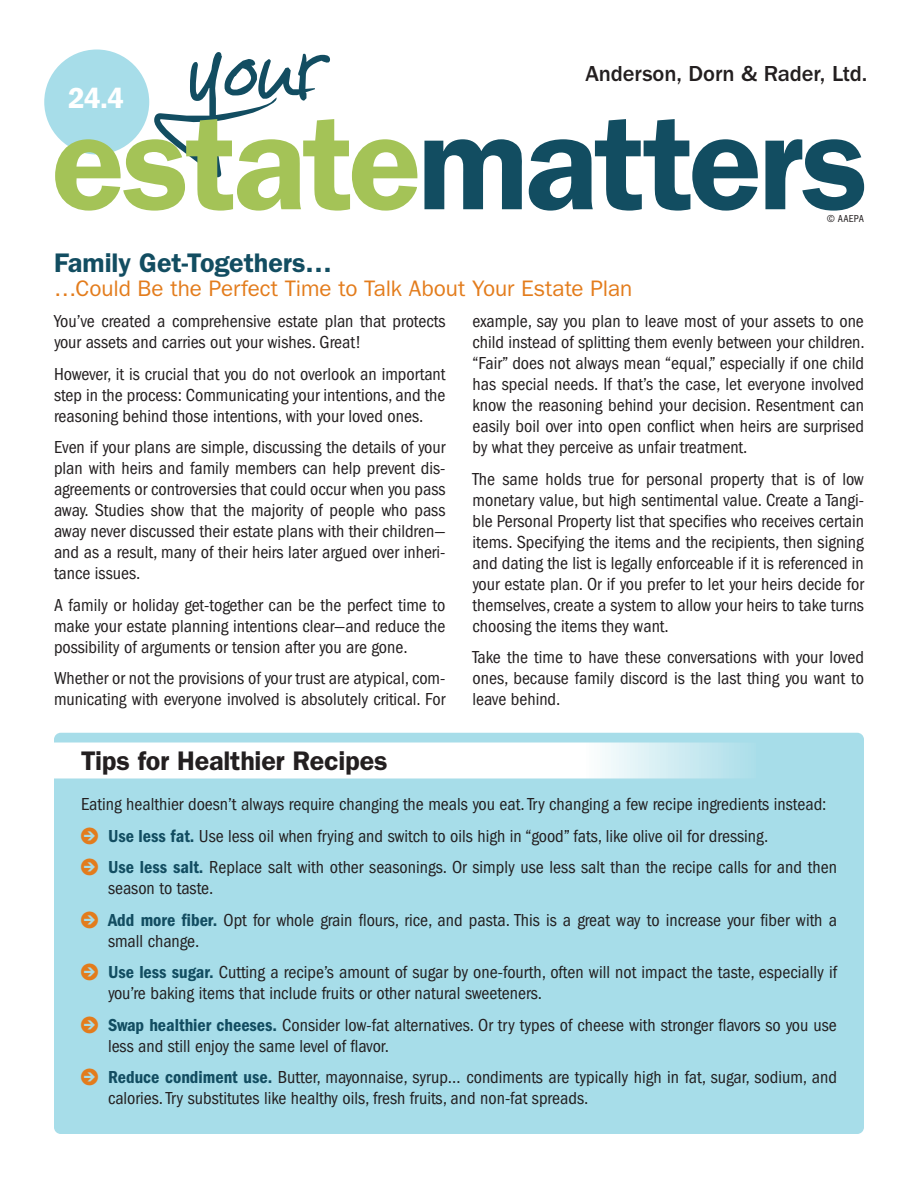
<style>
.page{position:relative;width:918px;height:1188px;background:#fff}
.page>*{position:absolute;margin:0;border:0;box-sizing:border-box;transform-origin:0 0}
.t1{font:301.5px "Script Jellyka Estrya";color:#124d61}
.t2{font:600 135px "ITC Franklin Gothic Std";letter-spacing:-.03em;color:#124d61}
.t3{font:30px "ITC Franklin Gothic Std Dm Cd";color:#fff;scale:1.1 1}
.t4{font:600 27px "ITC Franklin Gothic Std";letter-spacing:-.01em;color:#231f20}
.t5{font:600 27px "ITC Franklin Gothic Std";letter-spacing:-.005em;color:#124d61}
.t6{font:22.5px "ITC Franklin Gothic Std";letter-spacing:-.005em;color:#e37c1c}
.t7{font:500 22.5px "ITC Franklin Gothic Std";letter-spacing:-.005em;color:#231f20}
.t8{font:condensed 18px/21px "ITC Franklin Gothic Std";color:#231f20}
.t9{font:condensed 10.5px "ITC Franklin Gothic Std";letter-spacing:.02em;color:#231f20}
.s1{color:#a4c357}
.s2{font-family:"Symb Arrows";font-stretch:normal;color:#e37c1c}
.s3{font-family:"ITC Franklin Gothic Std Dm Cd";font-stretch:normal;color:#124d61}
</style>
<div class="page">
<div style="left:44px;top:50px;width:105px;height:104px;background:#a7dde9;border-radius:50%"></div>
<div style="left:54px;top:733px;width:810px;height:401px;background:#a7dde9;border-radius:7px"></div>
<svg style="left:54px;top:742px;width:686px;height:36px;fill:#fff"></svg>
<h1 class="t1" style="left:187px;top:-92px;width:140px">your</h1>
<p class="t7" style="left:585px;top:61px;width:284px">Anderson, Dorn &amp; Rader, Ltd.</p>
<h3 class="t3" style="left:68px;top:81px;width:52px">24.4</h3>
<h2 class="t2" style="left:52px;top:83px;width:818px"><span class="s1">estate</span>matters</h2>
<p class="t9" style="left:827px;top:213px;width:39px">© AAEPA</p>
<h3 class="t5" style="left:54px;top:246px;width:280px">Family Get-Togethers…</h3>
<p class="t6" style="left:54px;top:275px;width:580px">…Could Be the Perfect Time to Talk About Your Estate Plan</p>
<p class="t8" style="left:54px;top:311px;width:393px">You’ve created a comprehensive estate plan that protects your assets and carries out your wishes. Great!</p>
<p class="t8" style="left:54px;top:363px;width:393px;text-align:justify">However, it is crucial that you do not overlook an important step in the process: Communicating your intentions, and the reasoning behind those intentions, with your loved ones.</p>
<p class="t8" style="left:54px;top:437px;width:393px;text-align:justify">Even if your plans are simple, discussing the details of your plan with heirs and family members can help prevent dis&shy;agreements or controversies that could occur when you pass away. Studies show that the majority of people who pass away never discussed their estate plans with their children— and as a result, many of their heirs later argued over inheri&shy;tance issues.</p>
<p class="t8" style="left:54px;top:594px;width:393px;text-align:justify">A family or holiday get-together can be the perfect time to make your estate planning intentions clear—and reduce the possibility of arguments or tension after you are gone.</p>
<p class="t8" style="left:54px;top:668px;width:393px">Whether or not the provisions of your trust are atypical, com&shy;municating with everyone involved is absolutely critical. For</p>
<p class="t8" style="left:472px;top:311px;width:394px;text-align:justify">example, say you plan to leave most of your assets to one child instead of splitting them evenly between your children. “Fair” does not always mean “equal,” especially if one child has special needs. If that’s the case, let everyone involved know the reasoning behind your decision. Resentment can easily boil over into open conflict when heirs are surprised by what they perceive as unfair treatment.</p>
<p class="t8" style="left:472px;top:468px;width:393px;text-align:justify">The same holds true for personal property that is of low monetary value, but high sentimental value. Create a Tangi&shy;ble Personal Property list that specifies who receives certain items. Specifying the items and the recipients, then signing and dating the list is legally enforceable if it is referenced in your estate plan. Or if you prefer to let your heirs decide for themselves, create a system to allow your heirs to take turns choosing the items they want.</p>
<p class="t8" style="left:472px;top:647px;width:393px;text-align:justify">Take the time to have these conversations with your loved ones, because family discord is the last thing you want to leave behind.</p>
<h3 class="t4" style="left:81px;top:744px;width:308px">Tips for Healthier Recipes</h3>
<p class="t8" style="left:81px;top:794px;width:747px">Eating healthier doesn’t always require changing the meals you eat. Try changing a few recipe ingredients instead:</p>
<p class="t8" style="left:81px;top:825px;width:689px"><span class="s2">-</span> <span class="s3">Use less fat.</span> Use less oil when frying and switch to oils high in “good” fats, like olive oil for dressing.</p>
<p class="t8" style="left:108px;top:857px;width:731px;text-indent:-27px"><span class="s2">-</span> <span class="s3">Use less salt.</span> Replace salt with other seasonings. Or simply use less salt than the recipe calls for and then season to taste.</p>
<p class="t8" style="left:108px;top:909px;width:731px;text-indent:-27px"><span class="s2">-</span> <span class="s3">Add more fiber.</span> Opt for whole grain flours, rice, and pasta. This is a great way to increase your fiber with a small change.</p>
<p class="t8" style="left:108px;top:962px;width:731px;text-indent:-27px"><span class="s2">-</span> <span class="s3">Use less sugar.</span> Cutting a recipe’s amount of sugar by one-fourth, often will not impact the taste, especially if you’re baking items that include fruits or other natural sweeteners.</p>
<p class="t8" style="left:108px;top:1014px;width:730px;text-indent:-27px"><span class="s2">-</span> <span class="s3">Swap healthier cheeses.</span> Consider low-fat alternatives. Or try types of cheese with stronger flavors so you use less and still enjoy the same level of flavor.</p>
<p class="t8" style="left:108px;top:1067px;width:731px;text-indent:-27px"><span class="s2">-</span> <span class="s3">Reduce condiment use.</span> Butter, mayonnaise, syrup… condiments are typically high in fat, sugar, sodium, and calories. Try substitutes like healthy oils, fresh fruits, and non-fat spreads.</p>
</div>
